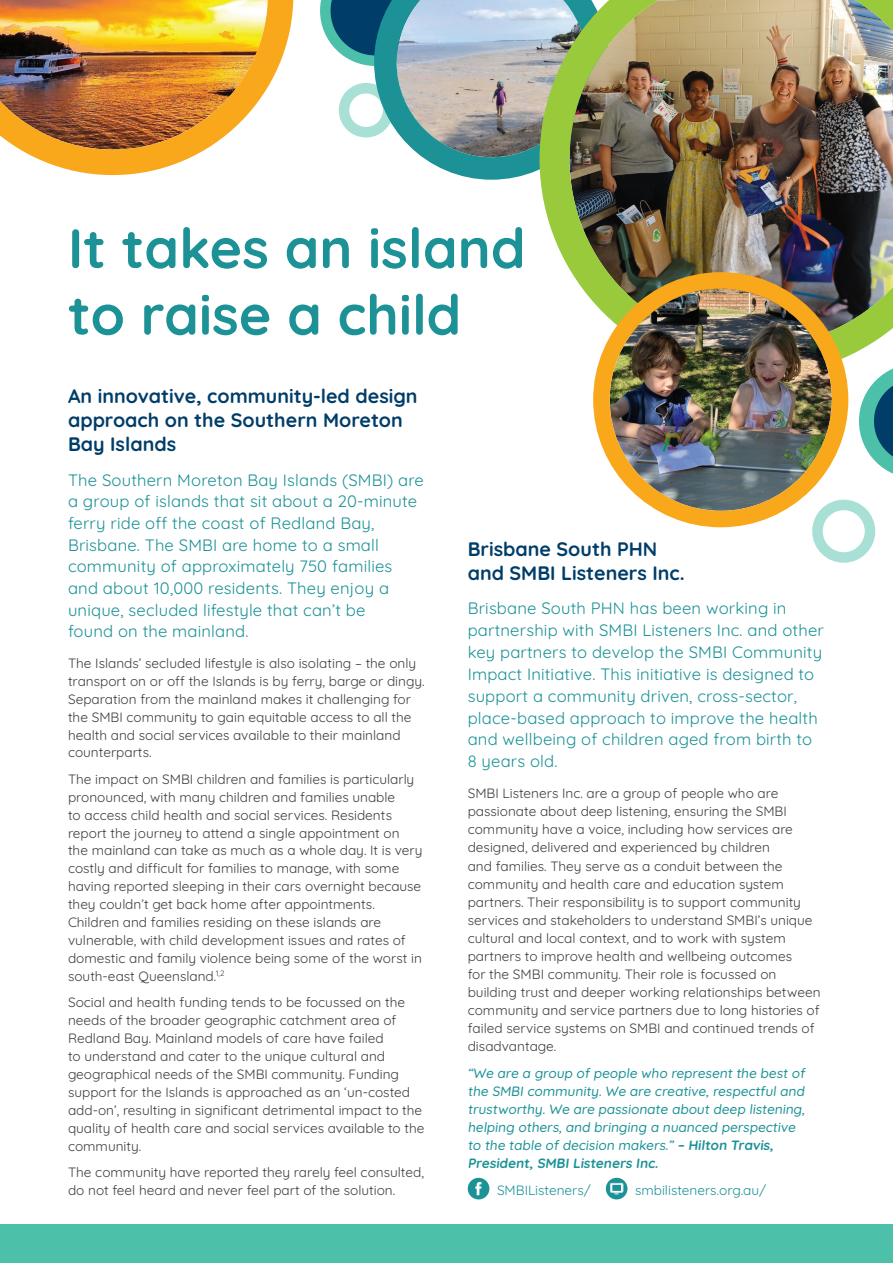
<style>
.page{position:relative;width:893px;height:1263px;background:#fff}
.page>*{position:absolute;margin:0;border:0;box-sizing:border-box;transform-origin:0 0}
.t1{font:700 55.5px/66.6px "Quicksand";color:#1c9296}
.t2{font:700 19.5px/24px "Quicksand";color:#003d69}
.t3{font:16.5px/21.9px "Quicksand";letter-spacing:.01em;color:#1c9296}
.t4{font:13.5px/17.9px "Quicksand";color:#3e3e3f}
.t5{font:500 13.5px/18.1px "Quicksand";color:#1c9296}
.t6{font:13.5px "Quicksand";color:#1c9296}
.s1{font-weight:700}
</style>
<div class="page">
<svg style="left:859px;top:376px;width:34px;height:98px"></svg>
<svg style="left:320px;top:0;width:220px;height:180px"></svg>
<svg style="left:468px;top:1178px;width:21px;height:21px"></svg>
<svg style="left:606px;top:1178px;width:21px;height:21px"></svg>
<svg style="left:606px;top:1178px;width:21px;height:21px"></svg>
<svg style="left:610px;top:1183px;width:13px;height:11px"></svg>
<div style="left:0;top:1225px;width:893px;height:38px;background:#4dc0aa"></div>
<img style="left:540px;top:0;width:353px;height:376px">
<img style="left:0;top:0;width:293px;height:175px">
<img style="left:610px;top:289px;width:222px;height:222px;border-radius:111px">
<div style="left:593px;top:272px;width:255px;height:255px;border:16px solid #f9a71b;border-radius:50%"></div>
<div style="left:812px;top:500px;width:63px;height:63px;border:11px solid #4dc0aa;border-radius:50%"></div>
<h1 class="t1" style="left:68px;top:210px;width:459px">It takes an island to raise a child</h1>
<h2 class="t2" style="left:68px;top:382px;width:351px">An innovative, community-led design approach on the Southern Moreton<br>Bay Islands</h2>
<p class="t3" style="left:68px;top:467px;width:357px">The Southern Moreton Bay Islands (SMBI) are a group of islands that sit about a 20-minute ferry ride off the coast of Redland Bay, Brisbane. The SMBI are home to a small community of approximately 750 families and about 10,000 residents. They enjoy a unique, secluded lifestyle that can’t be<br>found on the mainland.</p>
<p class="t4" style="left:68px;top:653px;width:358px">The Islands’ secluded lifestyle is also isolating – the only transport on or off the Islands is by ferry, barge or dingy.<br>Separation from the mainland makes it challenging for the SMBI community to gain equitable access to all the health and social services available to their mainland counterparts.</p>
<p class="t4" style="left:68px;top:769px;width:356px">The impact on SMBI children and families is particularly pronounced, with many children and families unable<br>to access child health and social services. Residents report the journey to attend a single appointment on the mainland can take as much as a whole day. It is very costly and difficult for families to manage, with some having reported sleeping in their cars overnight because they couldn’t get back home after appointments.<br>Children and families residing on these islands are vulnerable, with child development issues and rates of domestic and family violence being some of the worst in south-east Queensland.<sup>1,2</sup></p>
<p class="t4" style="left:68px;top:992px;width:358px">Social and health funding tends to be focussed on the needs of the broader geographic catchment area of Redland Bay. Mainland models of care have failed<br>to understand and cater to the unique cultural and geographical needs of the SMBI community. Funding support for the Islands is approached as an ‘un-costed add-on’, resulting in significant detrimental impact to the quality of health care and social services available to the community.</p>
<p class="t4" style="left:68px;top:1162px;width:357px">The community have reported they rarely feel consulted, do not feel heard and never feel part of the solution.</p>
<h2 class="t2" style="left:468px;top:535px;width:218px">Brisbane South PHN and SMBI Listeners Inc.</h2>
<p class="t3" style="left:468px;top:596px;width:358px">Brisbane South PHN has been working in partnership with SMBI Listeners Inc. and other key partners to develop the SMBI Community Impact Initiative. This initiative is designed to support a community driven, cross-sector, place-based approach to improve the health and wellbeing of children aged from birth to 8 years old.</p>
<p class="t4" style="left:468px;top:783px;width:354px">SMBI Listeners Inc. are a group of people who are passionate about deep listening, ensuring the SMBI community have a voice, including how services are designed, delivered and experienced by children<br>and families. They serve as a conduit between the community and health care and education system partners. Their responsibility is to support community services and stakeholders to understand SMBI’s unique cultural and local context, and to work with system partners to improve health and wellbeing outcomes<br>for the SMBI community. Their role is focussed on building trust and deeper working relationships between community and service partners due to long histories of failed service systems on SMBI and continued trends of disadvantage.</p>
<p class="t5" style="left:468px;top:1063px;width:341px">“We are a group of people who represent the best of the SMBI community. We are creative, respectful and trustworthy. We are passionate about deep listening, helping others, and bringing a nuanced perspective to the table of decision makers.” <span class="s1">– Hilton Travis, President, SMBI Listeners Inc.</span></p>
<p class="t6" style="left:497px;top:1180px;width:95px">SMBIListeners/</p>
<p class="t6" style="left:635px;top:1180px;width:133px">smbilisteners.org.au/</p>
</div>
